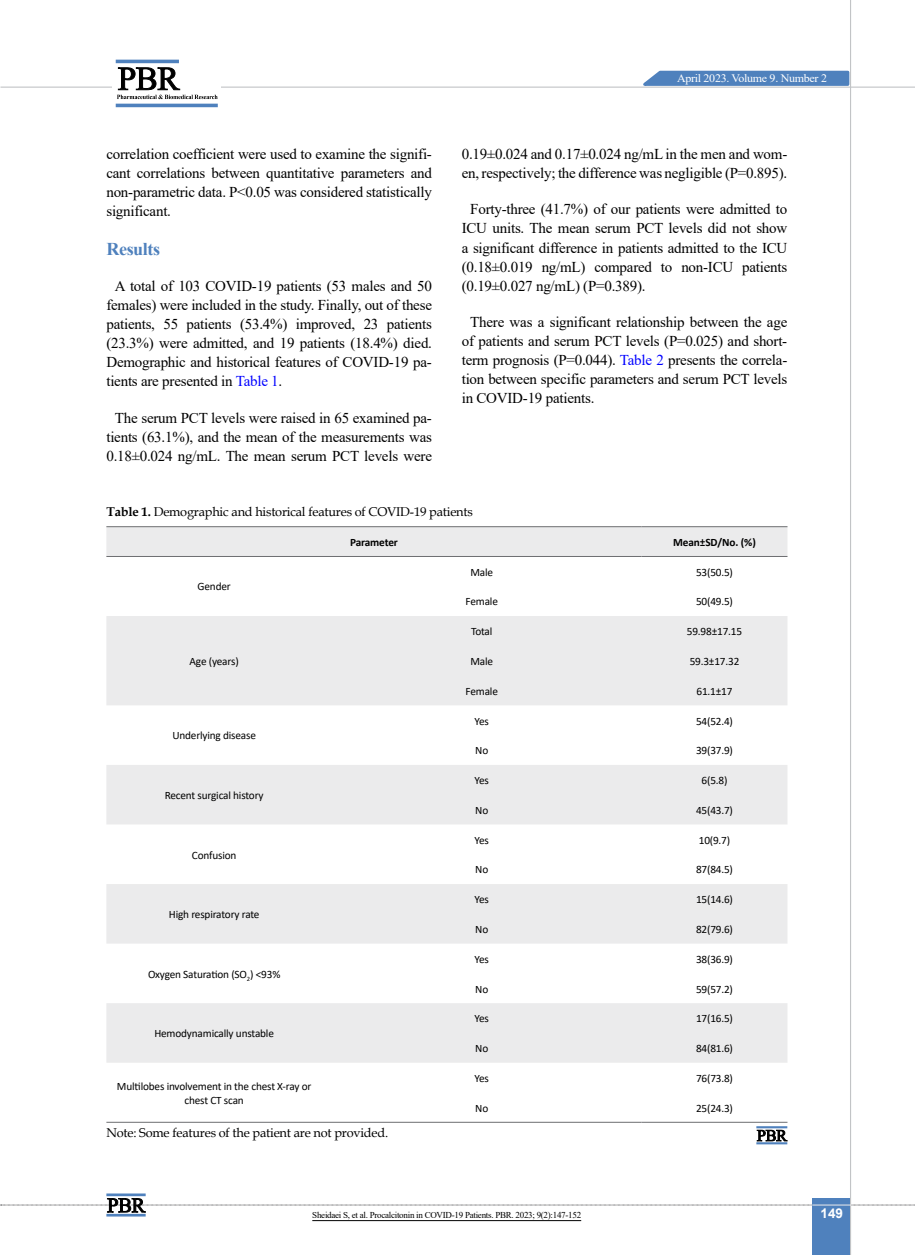
<style>
.page{position:relative;width:915px;height:1255px;background:#fff}
.page>*{position:absolute;margin:0;border:0;box-sizing:border-box;transform-origin:0 0}
.t1{font:700 18px "Times New Roman";letter-spacing:-.02em;color:#4f81bd}
.t2{font:15px/19px "Times New Roman";letter-spacing:-.015em;color:#000;text-align:justify}
.t3{font:700 13.5px "Arial";color:#fff}
.t4{font:12.75px "Book Antiqua";letter-spacing:-.015em;color:#000}
.t5{font:11.4px "Times New Roman";letter-spacing:-.025em;color:#fff;scale:1.05 1}
.t6{font:11.25px/13.5px "Calibri";letter-spacing:-.015em;color:#000;text-align:center}
.t7{font:700 11.25px "Calibri";letter-spacing:-.01em;color:#000}
.t8{font:9px "Times New Roman";letter-spacing:-.03em;color:#000}
.s1{color:#00f}
.s2{font-weight:700}
</style>
<div class="page">
<hr style="left:0;top:87px;width:914px;height:1px;background:#c2c4c6">
<div style="left:812px;top:1198px;width:38px;height:56px;background:#4f81bd"></div>
<hr style="left:849px;top:0;width:1px;height:1254px;background:#c2c4c6">
<svg style="left:635px;top:69px;width:215px;height:18px;background:#749bca"></svg>
<svg style="left:1px;top:1197px;width:914px;height:15px"></svg>
<hr style="left:106px;top:1193px;width:40px;height:3px;background:#4f81bd">
<hr style="left:106px;top:1213px;width:40px;height:3px;background:#4f81bd">
<div style="left:112px;top:56px;width:108px;height:49px;background:linear-gradient(to right,#fff,#fff)"></div>
<hr style="left:116px;top:60px;width:63px;height:3px;background:#4f81bd">
<hr style="left:116px;top:104px;width:102px;height:3px;background:#4f81bd">
<svg style="left:117px;top:67px;width:100px;height:32px"></svg>
<div style="left:106px;top:527px;width:681px;height:29px;background:#ebebec"></div>
<svg style="left:106px;top:616px;width:681px;height:446px;fill:#ebebec"></svg>
<hr style="left:106px;top:526px;width:216px;height:1px;background:#6d6e71">
<hr style="left:322px;top:526px;width:319px;height:1px;background:#6d6e71">
<hr style="left:641px;top:526px;width:146px;height:1px;background:#6d6e71">
<hr style="left:106px;top:556px;width:216px;height:1px;background:#6d6e71">
<hr style="left:322px;top:556px;width:319px;height:1px;background:#6d6e71">
<hr style="left:641px;top:556px;width:146px;height:1px;background:#6d6e71">
<hr style="left:322px;top:1121px;width:319px;height:1px;background:#6d6e71">
<hr style="left:106px;top:1121px;width:216px;height:1px;background:#6d6e71">
<hr style="left:641px;top:1121px;width:146px;height:1px;background:#6d6e71">
<svg style="left:756px;top:1129px;width:31px;height:12px"></svg>
<hr style="left:756px;top:1126px;width:31px;height:2px;background:#4f81bd">
<hr style="left:756px;top:1142px;width:31px;height:2px;background:#4f81bd">
<hr style="left:312px;top:1220px;width:269px;height:1px;background:#000">
<p class="t2" style="left:106px;top:144px;width:327px">correlation coefficient were used to examine the signifi&shy;cant correlations between quantitative parameters and non-parametric data. P&lt;0.05 was considered statistically significant.</p>
<p class="t1" style="left:106px;top:236px;width:55px">Results</p>
<p class="t2" style="left:106px;top:276px;width:327px;text-indent:9px">A total of 103 COVID-19 patients (53 males and 50 females) were included in the study. Finally, out of these patients, 55 patients (53.4%) improved, 23 patients (23.3%) were admitted, and 19 patients (18.4%) died.<br>Demographic and historical features of COVID-19 pa&shy;tients are presented in <span class="s1">Table 1</span>.</p>
<p class="t2" style="left:106px;top:407px;width:327px;text-align:center">The serum PCT levels were raised in 65 examined pa&shy;tients (63.1%), and the mean of the measurements was<br>0.18±0.024 ng/mL. The mean serum PCT levels were</p>
<p class="t5" style="left:676px;top:70px;width:144px">April 2023. Volume 9. Number 2</p>
<p class="t2" style="left:461px;top:144px;width:327px">0.19±0.024 and 0.17±0.024 ng/mL in the men and wom&shy;en, respectively; the difference was negligible (P=0.895).</p>
<p class="t2" style="left:461px;top:199px;width:327px;text-indent:9px">Forty-three (41.7%) of our patients were admitted to ICU units. The mean serum PCT levels did not show a significant difference in patients admitted to the ICU (0.18±0.019 ng/mL) compared to non-ICU patients (0.19±0.027 ng/mL) (P=0.389).</p>
<p class="t2" style="left:461px;top:312px;width:327px;text-indent:9px">There was a significant relationship between the age of patients and serum PCT levels (P=0.025) and short&shy;term prognosis (P=0.044). <span class="s1">Table 2</span> presents the correla&shy;tion between specific parameters and serum PCT levels in COVID-19 patients.</p>
<p class="t4" style="left:106px;top:503px;width:368px"><span class="s2">Table 1.</span> Demographic and historical features of COVID-19 patients</p>
<p class="t7" style="left:350px;top:534px;width:49px">Parameter</p>
<p class="t7" style="left:673px;top:534px;width:84px">Mean±SD/No. (%)</p>
<p class="t6" style="left:197px;top:579px;width:35px">Gender</p>
<p class="t6" style="left:470px;top:565px;width:24px">Male</p>
<p class="t6" style="left:695px;top:565px;width:38px">53(50.5)</p>
<p class="t6" style="left:465px;top:594px;width:34px">Female</p>
<p class="t6" style="left:695px;top:594px;width:38px">50(49.5)</p>
<p class="t6" style="left:189px;top:654px;width:51px">Age (years)</p>
<p class="t6" style="left:172px;top:728px;width:85px">Underlying disease</p>
<p class="t6" style="left:165px;top:788px;width:100px">Recent surgical history</p>
<p class="t6" style="left:192px;top:847px;width:46px">Confusion</p>
<p class="t6" style="left:169px;top:907px;width:92px">High respiratory rate</p>
<p class="t6" style="left:148px;top:966px;width:134px">Oxygen Saturation (SO<sub>2</sub>) &lt;93%</p>
<p class="t6" style="left:154px;top:1026px;width:121px">Hemodynamically unstable</p>
<p class="t6" style="left:117px;top:1079px;width:196px">Multilobes involvement in the chest X-ray or chest CT scan</p>
<p class="t4" style="left:106px;top:1124px;width:283px">Note: Some features of the patient are not provided.</p>
<p class="t6" style="left:471px;top:624px;width:23px">Total</p>
<p class="t6" style="left:686px;top:624px;width:57px">59.98±17.15</p>
<p class="t6" style="left:470px;top:654px;width:24px">Male</p>
<p class="t6" style="left:689px;top:654px;width:51px">59.3±17.32</p>
<p class="t6" style="left:465px;top:684px;width:34px">Female</p>
<p class="t6" style="left:696px;top:684px;width:37px">61.1±17</p>
<p class="t6" style="left:474px;top:713px;width:16px">Yes</p>
<p class="t6" style="left:695px;top:713px;width:38px">54(52.4)</p>
<p class="t6" style="left:475px;top:743px;width:15px">No</p>
<p class="t6" style="left:695px;top:743px;width:38px">39(37.9)</p>
<p class="t6" style="left:474px;top:773px;width:16px">Yes</p>
<p class="t6" style="left:701px;top:773px;width:27px">6(5.8)</p>
<p class="t6" style="left:475px;top:803px;width:15px">No</p>
<p class="t6" style="left:695px;top:803px;width:38px">45(43.7)</p>
<p class="t6" style="left:474px;top:832px;width:16px">Yes</p>
<p class="t6" style="left:698px;top:832px;width:33px">10(9.7)</p>
<p class="t6" style="left:475px;top:862px;width:15px">No</p>
<p class="t6" style="left:695px;top:862px;width:38px">87(84.5)</p>
<p class="t6" style="left:474px;top:892px;width:16px">Yes</p>
<p class="t6" style="left:695px;top:892px;width:38px">15(14.6)</p>
<p class="t6" style="left:475px;top:922px;width:15px">No</p>
<p class="t6" style="left:695px;top:922px;width:38px">82(79.6)</p>
<p class="t6" style="left:474px;top:951px;width:16px">Yes</p>
<p class="t6" style="left:695px;top:951px;width:38px">38(36.9)</p>
<p class="t6" style="left:475px;top:981px;width:15px">No</p>
<p class="t6" style="left:695px;top:981px;width:38px">59(57.2)</p>
<p class="t6" style="left:474px;top:1011px;width:16px">Yes</p>
<p class="t6" style="left:695px;top:1011px;width:38px">17(16.5)</p>
<p class="t6" style="left:475px;top:1041px;width:15px">No</p>
<p class="t6" style="left:695px;top:1041px;width:38px">84(81.6)</p>
<p class="t6" style="left:474px;top:1071px;width:16px">Yes</p>
<p class="t6" style="left:695px;top:1071px;width:38px">76(73.8)</p>
<p class="t6" style="left:475px;top:1100px;width:15px">No</p>
<p class="t6" style="left:695px;top:1100px;width:38px">25(24.3)</p>
<p class="t8" style="left:312px;top:1208px;width:270px">Sheidaei S, et al. Procalcitonin in COVID-19 Patients. PBR. 2023; 9(2):147-152</p>
<p class="t3" style="left:820px;top:1203px;width:24px">149</p>
</div>
